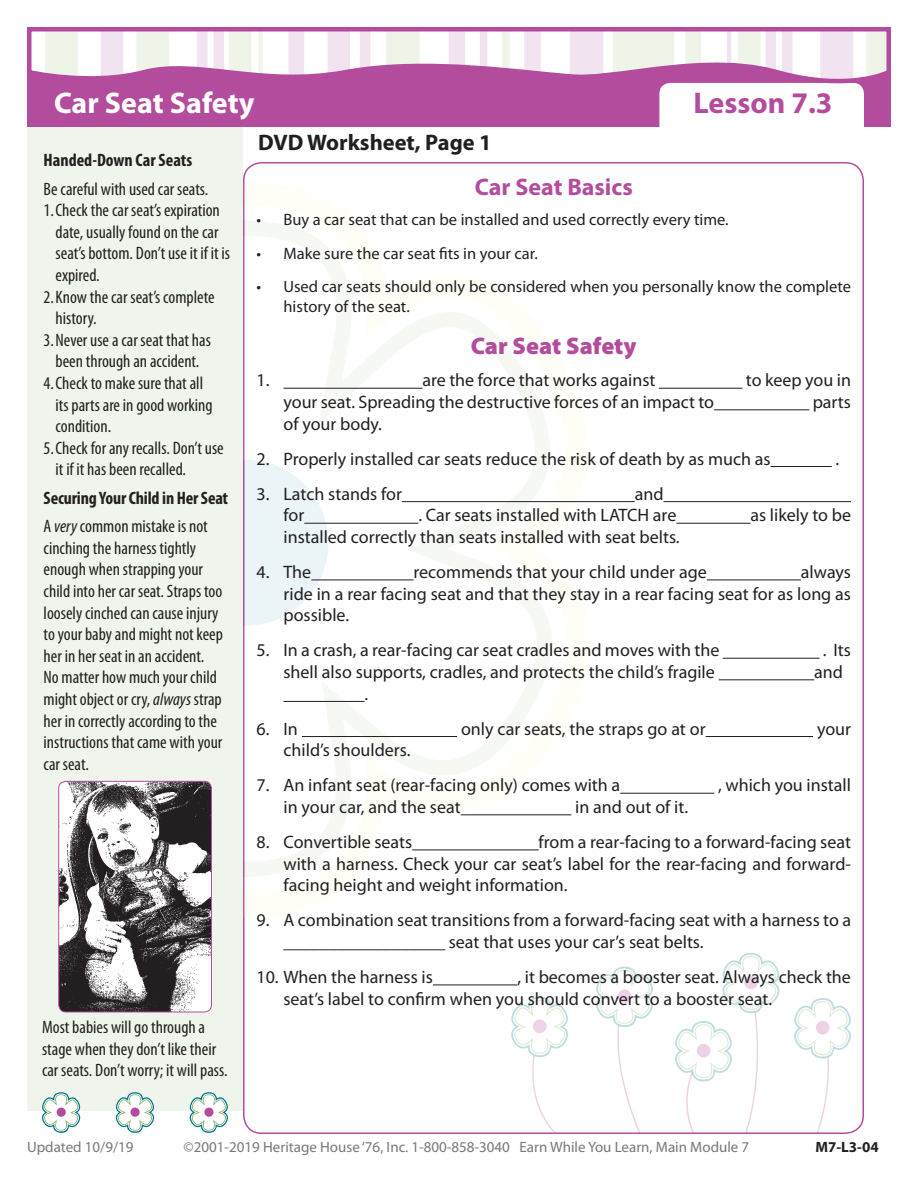
<style>
.page{position:relative;width:918px;height:1188px;background:#fff}
.page>*{position:absolute;margin:0;border:0;box-sizing:border-box;transform-origin:0 0}
.t1{font:700 30px "Myriad Pro";color:#fff}
.t2{font:700 30px "Myriad Pro";color:#b34c9d}
.Page_Heading_-_L3-_S{font:700 24px "Myriad Pro";color:#b34c9d}
.Page_Heading_-_L3-_S-2{font:900 24px "Myriad Pro";color:#b34c9d}
.Page_Heading_-_Small{font:700 22.5px "Myriad Pro";color:#231f20}
.t3{font:18px/21.6px "Myriad Pro";color:#231f20;text-align:justify}
.Left_Text{font:condensed 18px/21.6px "Myriad Pro";color:#231f20}
.Left_Text-2{font:700 condensed 18px "Myriad Pro";letter-spacing:-.01em;color:#231f20}
.t4{font:16.5px/19.8px "Myriad Pro";color:#231f20}
.t5{font:15px "Myriad Pro";color:#76787b}
.t6{font:700 15px "Myriad Pro";color:#231f20}
.s1{font-style:italic}
</style>
<div class="page">
<svg style="left:243px;top:220px;width:309px;height:657px"></svg>
<svg style="left:243px;top:236px;width:298px;height:626px"></svg>
<div style="left:162px;top:460px;width:166px;height:166px;background:#ebf4f6;border-radius:50%"></div>
<div style="left:27px;top:100px;width:216px;height:1011px;background:#eff5ec"></div>
<div style="left:27px;top:27px;width:864px;height:99px;background:#b34c9d"></div>
<svg style="left:42px;top:1092px;width:39px;height:41px"></svg>
<div style="left:57px;top:1108px;width:9px;height:9px;background:#b34c9d;border-radius:50%"></div>
<div style="left:659px;top:83px;width:205px;height:57px;background:#fff;border-radius:11px"></div>
<svg style="left:115px;top:1092px;width:40px;height:41px"></svg>
<div style="left:130px;top:1108px;width:10px;height:9px;background:#b34c9d;border-radius:50%"></div>
<svg style="left:189px;top:1092px;width:39px;height:41px"></svg>
<div style="left:204px;top:1108px;width:10px;height:9px;background:#b34c9d;border-radius:50%"></div>
<svg style="left:675px;top:953px;width:105px;height:181px"></svg>
<div style="left:697px;top:1044px;width:13px;height:14px;background:#ecd2e6;border-radius:50%"></div>
<svg style="left:596px;top:967px;width:57px;height:167px"></svg>
<div style="left:618px;top:989px;width:14px;height:14px;background:#ecd2e6;border-radius:50%"></div>
<svg style="left:511px;top:997px;width:57px;height:137px"></svg>
<div style="left:533px;top:1019px;width:14px;height:14px;background:#ecd2e6;border-radius:50%"></div>
<svg style="left:31px;top:31px;width:856px;height:67px"></svg>
<svg style="left:794px;top:998px;width:70px;height:136px"></svg>
<hr style="left:284px;top:388px;width:139px;height:1px;background:#231f20">
<hr style="left:659px;top:388px;width:83px;height:1px;background:#231f20">
<hr style="left:714px;top:409px;width:95px;height:1px;background:#231f20">
<hr style="left:771px;top:466px;width:61px;height:1px;background:#231f20">
<hr style="left:402px;top:501px;width:233px;height:1px;background:#231f20">
<hr style="left:664px;top:501px;width:187px;height:1px;background:#231f20">
<hr style="left:304px;top:523px;width:114px;height:1px;background:#231f20">
<hr style="left:676px;top:523px;width:74px;height:1px;background:#231f20">
<hr style="left:311px;top:579px;width:103px;height:1px;background:#231f20">
<hr style="left:707px;top:579px;width:94px;height:1px;background:#231f20">
<hr style="left:723px;top:658px;width:97px;height:1px;background:#231f20">
<hr style="left:719px;top:679px;width:95px;height:1px;background:#231f20">
<hr style="left:284px;top:701px;width:80px;height:1px;background:#231f20">
<hr style="left:302px;top:736px;width:155px;height:1px;background:#231f20">
<hr style="left:706px;top:736px;width:107px;height:1px;background:#231f20">
<hr style="left:620px;top:793px;width:94px;height:1px;background:#231f20">
<hr style="left:461px;top:814px;width:110px;height:1px;background:#231f20">
<hr style="left:412px;top:849px;width:127px;height:1px;background:#231f20">
<hr style="left:433px;top:984px;width:84px;height:1px;background:#231f20">
<img style="left:59px;top:781px;width:152px;height:231px">
<div style="left:58px;top:781px;width:154px;height:231px;border:1px solid #b34c9d;border-radius:7px"></div>
<h1 class="t1" style="left:54px;top:86px;width:202px">Car Seat Safety</h1>
<h1 class="t2" style="left:694px;top:86px;width:140px">Lesson 7.3</h1>
<p class="Left_Text-2" style="left:44px;top:150px;width:150px">Handed-Down Car Seats</p>
<p class="Left_Text" style="left:44px;top:178px;width:166px">Be careful with used car seats.</p>
<p class="Left_Text" style="left:56px;top:200px;width:176px;text-indent:-12px">1.Check the car seat’s expiration date, usually found on the car seat’s bottom. Don’t use it if it is expired.</p>
<p class="Left_Text" style="left:56px;top:286px;width:161px;text-indent:-12px">2.Know the car seat’s complete history.</p>
<p class="Left_Text" style="left:44px;top:329px;width:169px;text-align:center">3.Never use a car seat that has been through an accident.</p>
<p class="Left_Text" style="left:56px;top:373px;width:159px;text-indent:-12px">4.Check to make sure that all its parts are in good working condition.</p>
<p class="Left_Text" style="left:56px;top:437px;width:170px;text-indent:-12px">5.Check for any recalls. Don’t use it if it has been recalled.</p>
<p class="Left_Text-2" style="left:44px;top:488px;width:186px">Securing Your Child in Her Seat</p>
<p class="Left_Text" style="left:44px;top:516px;width:181px">A <span class="s1">very</span> common mistake is not cinching the harness tightly enough when strapping your child into her car seat. Straps too loosely cinched can cause injury to your baby and might not keep her in her seat in an accident.<br>No matter how much your child might object or cry, <span class="s1">always</span> strap her in correctly according to the instructions that came with your car seat.</p>
<p class="Left_Text" style="left:42px;top:1017px;width:187px">Most babies will go through a stage when they don’t like their car seats. Don’t worry; it will pass.</p>
<p class="Page_Heading_-_Small" style="left:258px;top:129px;width:235px">DVD Worksheet, Page 1</p>
<p class="Page_Heading_-_L3-_S" style="left:475px;top:173px;width:160px">Car Seat Basics</p>
<p class="t4" style="left:256px;top:210px;width:474px">• Buy a car seat that can be installed and used correctly every time.</p>
<p class="t4" style="left:256px;top:244px;width:283px">• Make sure the car seat fits in your car.</p>
<p class="t4" style="left:284px;top:277px;width:569px;text-indent:-27px">• Used car seats should only be considered when you personally know the complete history of the seat.</p>
<p class="Page_Heading_-_L3-_S-2" style="left:471px;top:330px;width:167px">Car Seat Safety</p>
<p class="t3" style="left:256px;top:370px;width:14px">1.</p>
<p class="t3" style="left:423px;top:370px;width:235px">are the force that works against</p>
<p class="t3" style="left:746px;top:370px;width:107px">to keep you in</p>
<p class="t3" style="left:284px;top:392px;width:432px">your seat. Spreading the destructive forces of an impact to</p>
<p class="t3" style="left:813px;top:392px;width:40px">parts</p>
<p class="t3" style="left:284px;top:413px;width:100px">of your body.</p>
<p class="t3" style="left:256px;top:448px;width:516px">2. Properly installed car seats reduce the risk of death by as much as</p>
<p class="t3" style="left:836px;top:448px;width:5px">.</p>
<p class="t3" style="left:256px;top:483px;width:147px">3. Latch stands for</p>
<p class="t3" style="left:635px;top:483px;width:30px">and</p>
<p class="t3" style="left:284px;top:505px;width:22px">for</p>
<p class="t3" style="left:418px;top:505px;width:259px">. Car seats installed with LATCH are</p>
<p class="t3" style="left:750px;top:505px;width:102px">as likely to be</p>
<p class="t3" style="left:284px;top:527px;width:398px">installed correctly than seats installed with seat belts.</p>
<p class="t3" style="left:256px;top:562px;width:56px">4. The</p>
<p class="t3" style="left:414px;top:562px;width:295px">recommends that your child under age</p>
<p class="t3" style="left:284px;top:562px;width:569px;text-indent:517px">always ride in a rear facing seat and that they stay in a rear facing seat for as long as possible.</p>
<p class="t3" style="left:256px;top:640px;width:464px">5. In a crash, a rear-facing car seat cradles and moves with the</p>
<p class="t3" style="left:823px;top:640px;width:30px">. Its</p>
<p class="t3" style="left:284px;top:662px;width:433px">shell also supports, cradles, and protects the child’s fragile</p>
<p class="t3" style="left:814px;top:662px;width:30px">and</p>
<p class="t3" style="left:365px;top:683px;width:5px">.</p>
<p class="t3" style="left:257px;top:718px;width:43px">6. In</p>
<p class="t3" style="left:461px;top:718px;width:246px">only car seats, the straps go at or</p>
<p class="t3" style="left:817px;top:718px;width:35px">your</p>
<p class="t3" style="left:284px;top:740px;width:129px">child’s shoulders.</p>
<p class="t3" style="left:257px;top:775px;width:365px">7. An infant seat (rear-facing only) comes with a</p>
<p class="t3" style="left:718px;top:775px;width:135px">, which you install</p>
<p class="t3" style="left:284px;top:797px;width:179px">in your car, and the seat</p>
<p class="t3" style="left:575px;top:797px;width:115px">in and out of it.</p>
<p class="t3" style="left:257px;top:832px;width:157px">8. Convertible seats</p>
<p class="t3" style="left:284px;top:832px;width:569px;text-indent:255px">from a rear-facing to a forward-facing seat with a harness. Check your car seat’s label for the rear-facing and forward&shy;facing height and weight information.</p>
<p class="t3" style="left:284px;top:910px;width:569px;text-indent:-27px">9. A combination seat transitions from a forward-facing seat with a harness to a __________________ seat that uses your car’s seat belts.</p>
<p class="t3" style="left:257px;top:967px;width:178px">10. When the harness is</p>
<p class="t3" style="left:284px;top:967px;width:569px;text-indent:234px">, it becomes a booster seat. Always check the seat’s label to confirm when you should convert to a booster seat.</p>
<p class="t5" style="left:27px;top:1139px;width:108px">Updated 10/9/19</p>
<p class="t5" style="left:184px;top:1139px;width:567px">©2001-2019 Heritage House ‘76, Inc. 1-800-858-3040 Earn While You Learn, Main Module 7</p>
<p class="t6" style="left:815px;top:1139px;width:65px">M7-L3-04</p>
</div>
